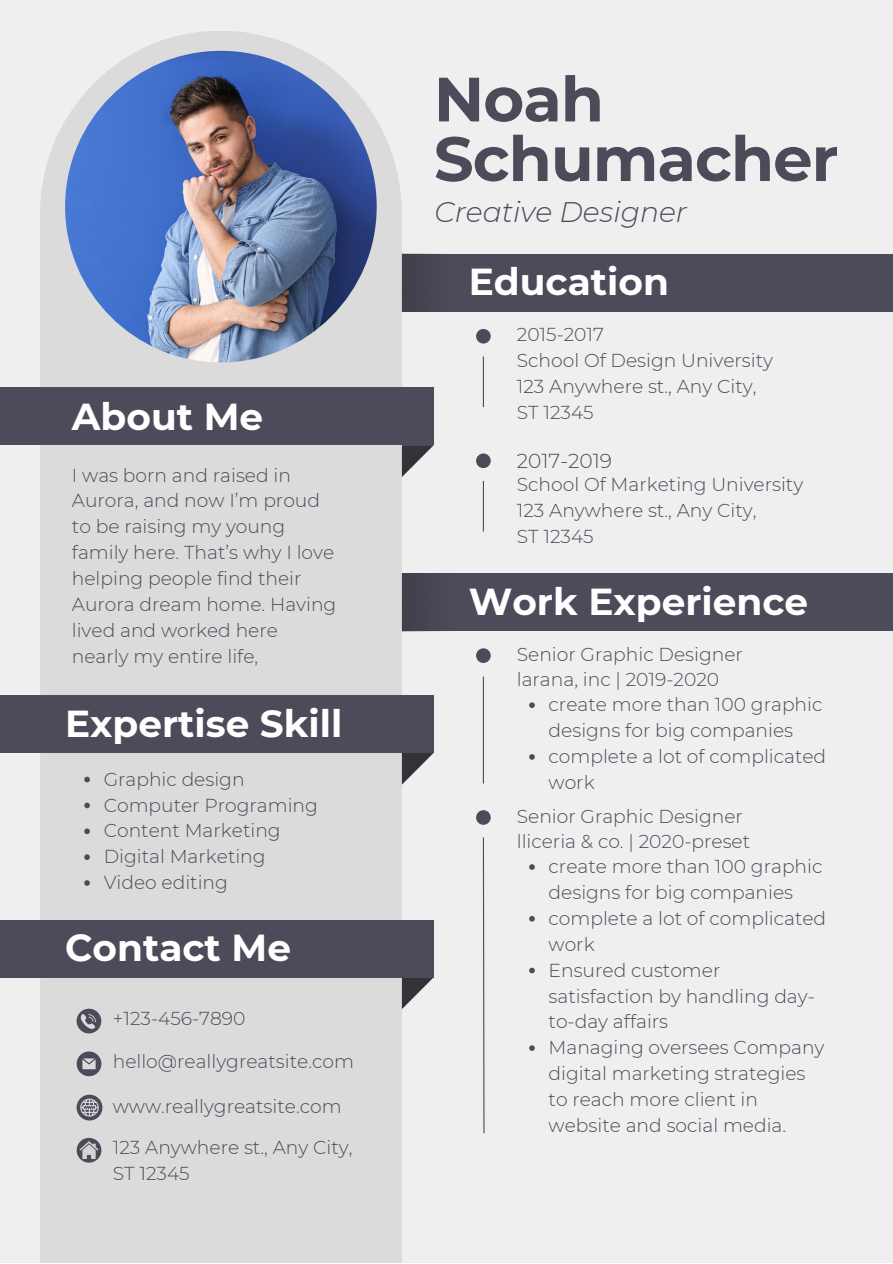
<style>
.page{position:relative;width:893px;height:1264px;background:#fff}
.page>*{position:absolute;margin:0;border:0;box-sizing:border-box;transform-origin:0 0}
.t1{font:700 62.4px/59.6px "Montserrat";letter-spacing:-.015em;color:#4b4b5a}
.t2{font:700 37.5px "Montserrat";color:#fff}
.t3{font:italic 300 28.2px "Montserrat";color:#4b4b5a}
.t4{font:300 20.25px "Montserrat";color:#4b4b5a}
.t5{font:300 18.75px/25.8px "Montserrat";color:#4b4b5a}
</style>
<div class="page">
<div style="left:0;top:0;width:892px;height:1262px;background:#efefef"></div>
<svg style="left:402px;top:445px;width:32px;height:32px"></svg>
<svg style="left:402px;top:752px;width:32px;height:33px"></svg>
<svg style="left:402px;top:977px;width:32px;height:32px"></svg>
<div style="left:382px;top:573px;width:510px;height:58px;background:#4b4b5a"></div>
<div style="left:382px;top:254px;width:510px;height:57px;background:#4b4b5a"></div>
<div style="left:40px;top:31px;width:362px;height:1231px;background:#dbdbdb"></div>
<svg style="left:77px;top:1008px;width:24px;height:25px"></svg>
<svg style="left:77px;top:1094px;width:25px;height:26px"></svg>
<svg style="left:77px;top:1051px;width:24px;height:25px"></svg>
<svg style="left:77px;top:1137px;width:24px;height:25px"></svg>
<svg style="left:80px;top:1141px;width:18px;height:17px"></svg>
<div style="left:476px;top:329px;width:14px;height:14px;background:#4b4b5a;border-radius:50%"></div>
<div style="left:476px;top:648px;width:14px;height:15px;background:#4b4b5a;border-radius:50%"></div>
<div style="left:476px;top:810px;width:14px;height:14px;background:#4b4b5a;border-radius:50%"></div>
<div style="left:476px;top:453px;width:14px;height:15px;background:#4b4b5a;border-radius:50%"></div>
<hr style="left:483px;top:356px;width:1px;height:51px;background:#4b4b5a">
<hr style="left:483px;top:676px;width:1px;height:107px;background:#4b4b5a">
<svg style="left:482px;top:837px;width:3px;height:297px"></svg>
<hr style="left:483px;top:481px;width:1px;height:50px;background:#4b4b5a">
<div style="left:0;top:920px;width:434px;height:57px;background:#4b4b5a"></div>
<div style="left:0;top:695px;width:434px;height:57px;background:#4b4b5a"></div>
<div style="left:0;top:388px;width:434px;height:57px;background:#4b4b5a"></div>
<img style="left:65px;top:51px;width:311px;height:311px;border-radius:50%">
<svg style="left:529px;top:702px;width:5px;height:6px"></svg>
<svg style="left:529px;top:754px;width:5px;height:5px"></svg>
<svg style="left:529px;top:864px;width:5px;height:5px"></svg>
<svg style="left:529px;top:916px;width:5px;height:5px"></svg>
<svg style="left:529px;top:967px;width:5px;height:6px"></svg>
<svg style="left:529px;top:1045px;width:5px;height:5px"></svg>
<svg style="left:84px;top:776px;width:6px;height:6px"></svg>
<svg style="left:84px;top:802px;width:6px;height:6px"></svg>
<svg style="left:84px;top:828px;width:6px;height:6px"></svg>
<svg style="left:84px;top:854px;width:6px;height:6px"></svg>
<svg style="left:84px;top:880px;width:6px;height:5px"></svg>
<p class="t2" style="left:72px;top:394px;width:193px">About Me</p>
<p class="t5" style="left:72px;top:462px;width:266px">I was born and raised in<br>Aurora, and now I’m proud to be raising my young family here. That’s why I love helping people find their<br>Aurora dream home. Having lived and worked here nearly my entire life,</p>
<p class="t2" style="left:65px;top:700px;width:279px">Expertise Skill</p>
<p class="t5" style="left:104px;top:766px;width:142px">Graphic design</p>
<p class="t5" style="left:104px;top:792px;width:216px">Computer Programing</p>
<p class="t5" style="left:104px;top:817px;width:178px">Content Marketing</p>
<p class="t5" style="left:104px;top:843px;width:163px">Digital Marketing</p>
<p class="t5" style="left:104px;top:869px;width:126px">Video editing</p>
<p class="t2" style="left:65px;top:924px;width:227px">Contact Me</p>
<p class="t5" style="left:113px;top:1005px;width:134px">+123-456-7890</p>
<p class="t5" style="left:113px;top:1047px;width:243px">hello@reallygreatsite.com</p>
<p class="t5" style="left:113px;top:1092px;width:230px">www.reallygreatsite.com</p>
<p class="t5" style="left:113px;top:1134px;width:241px">123 Anywhere st., Any City,</p>
<p class="t5" style="left:113px;top:1160px;width:78px">ST 12345</p>
<p class="t1" style="left:434px;top:69px;width:406px">Noah<br>Schumacher</p>
<p class="t3" style="left:434px;top:194px;width:254px">Creative Designer</p>
<p class="t2" style="left:468px;top:258px;width:202px">Education</p>
<p class="t5" style="left:516px;top:322px;width:89px">2015-2017</p>
<p class="t5" style="left:516px;top:347px;width:258px">School Of Design University</p>
<p class="t5" style="left:516px;top:373px;width:241px">123 Anywhere st., Any City,</p>
<p class="t5" style="left:516px;top:399px;width:78px">ST 12345</p>
<p class="t4" style="left:516px;top:448px;width:97px">2017-2019</p>
<p class="t5" style="left:516px;top:472px;width:288px">School Of Marketing University</p>
<p class="t5" style="left:516px;top:497px;width:241px">123 Anywhere st., Any City,</p>
<p class="t5" style="left:516px;top:523px;width:78px">ST 12345</p>
<p class="t2" style="left:468px;top:578px;width:341px">Work Experience</p>
<p class="t5" style="left:516px;top:641px;width:227px">Senior Graphic Designer</p>
<p class="t5" style="left:516px;top:666px;width:204px">larana, inc | 2019-2020</p>
<p class="t5" style="left:548px;top:691px;width:275px">create more than 100 graphic designs for big companies</p>
<p class="t5" style="left:548px;top:743px;width:279px">complete a lot of complicated work</p>
<p class="t5" style="left:516px;top:803px;width:227px">Senior Graphic Designer</p>
<p class="t5" style="left:516px;top:828px;width:235px">lliceria &amp; co. | 2020-preset</p>
<p class="t5" style="left:548px;top:853px;width:275px">create more than 100 graphic designs for big companies</p>
<p class="t5" style="left:548px;top:905px;width:279px">complete a lot of complicated work</p>
<p class="t5" style="left:548px;top:957px;width:268px">Ensured customer satisfaction by handling day&shy;to-day affairs</p>
<p class="t5" style="left:548px;top:1034px;width:277px">Managing oversees Company digital marketing strategies to reach more client in website and social media.</p>
</div>
